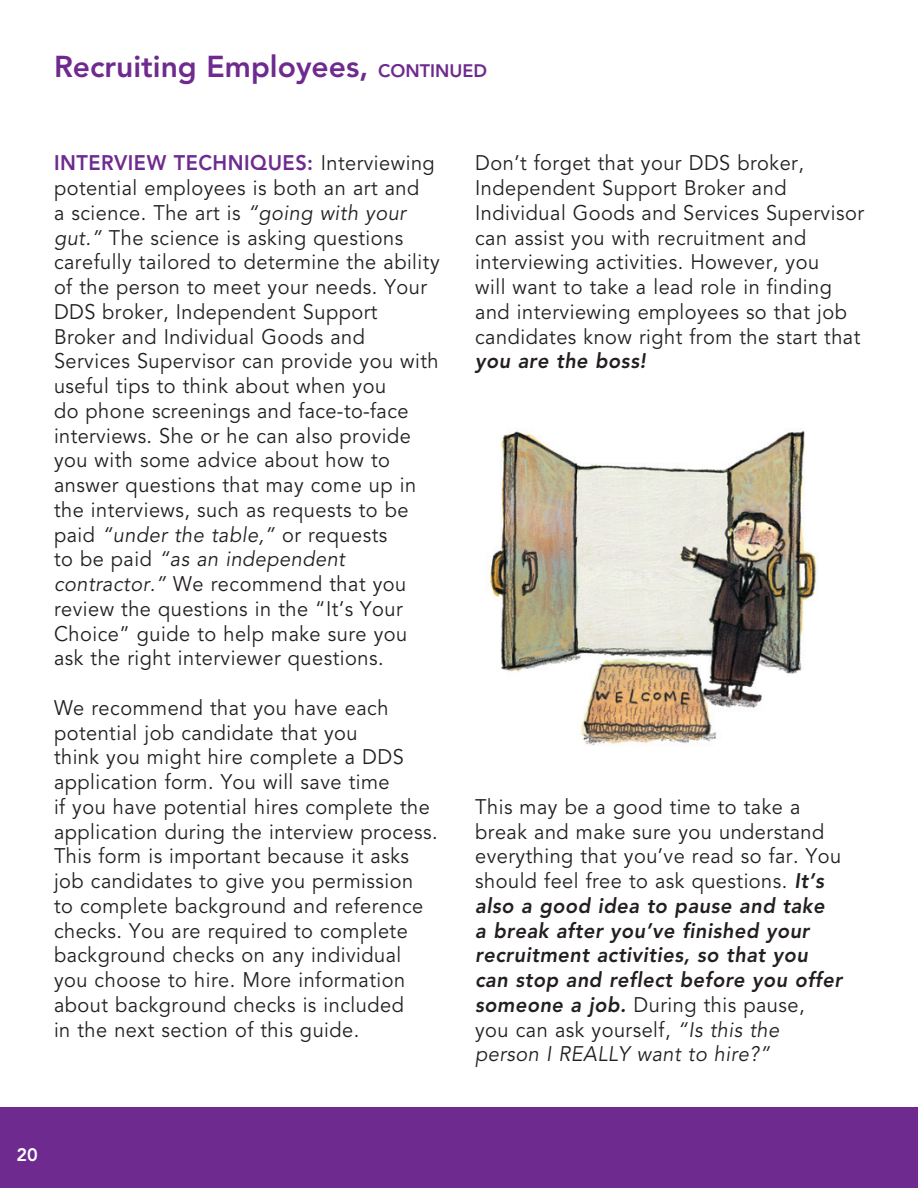
<style>
.page{position:relative;width:918px;height:1188px;background:#fff}
.page>*{position:absolute;margin:0;border:0;box-sizing:border-box;transform-origin:0 0}
.t1{font:800 30px "Avenir";color:#6e2a8e}
.F2_Text_Book_14_16_5{font:21px/24.8px "Avenir";letter-spacing:.025em;color:#231f20;scale:.95 1}
.t2{font:800 18px "Avenir";color:#fff}
.s1{font-size:18px}
.s2{font-weight:800;color:#6e2a8e}
.s3{font-style:italic}
.s4{font-weight:800;font-style:italic}
</style>
<div class="page">
<div style="left:0;top:1107px;width:918px;height:81px;background:#6e2a8e"></div>
<img style="left:490px;top:430px;width:327px;height:315px">
<p class="t1" style="left:54px;top:49px;width:435px">Recruiting Employees, <span class="s1">CONTINUED</span></p>
<p class="F2_Text_Book_14_16_5" style="left:54px;top:151px;width:407px"><span class="s2">INTERVIEW TECHNIQUES:</span> Interviewing potential employees is both an art and<br>a science. The art is <span class="s3">“going with your gut.”</span> The science is asking questions carefully tailored to determine the ability of the person to meet your needs. Your DDS broker, Independent Support Broker and Individual Goods and Services Supervisor can provide you with useful tips to think about when you<br>do phone screenings and face-to-face interviews. She or he can also provide you with some advice about how to answer questions that may come up in the interviews, such as requests to be paid <span class="s3">“under the table,”</span> or requests<br>to be paid <span class="s3">“as an independent contractor.”</span> We recommend that you review the questions in the “It’s Your Choice” guide to help make sure you ask the right interviewer questions.</p>
<p class="F2_Text_Book_14_16_5" style="left:54px;top:696px;width:405px">We recommend that you have each potential job candidate that you<br>think you might hire complete a DDS application form. You will save time<br>if you have potential hires complete the application during the interview process.<br>This form is important because it asks job candidates to give you permission<br>to complete background and reference checks. You are required to complete background checks on any individual you choose to hire. More information about background checks is included<br>in the next section of this guide.</p>
<p class="F2_Text_Book_14_16_5" style="left:475px;top:151px;width:411px">Don’t forget that your DDS broker, Independent Support Broker and Individual Goods and Services Supervisor can assist you with recruitment and interviewing activities. However, you<br>will want to take a lead role in finding and interviewing employees so that job candidates know right from the start that <span class="s4">you are the boss!</span></p>
<p class="F2_Text_Book_14_16_5" style="left:475px;top:795px;width:388px">This may be a good time to take a break and make sure you understand everything that you’ve read so far. You should feel free to ask questions. <span class="s4">It’s also a good idea to pause and take<br>a break after you’ve finished your recruitment activities, so that you can stop and reflect before you offer someone a job.</span> During this pause, you can ask yourself, <span class="s3">“Is this the person I REALLY want to hire?”</span></p>
<p class="t2" style="left:16px;top:1144px;width:23px">20</p>
</div>
